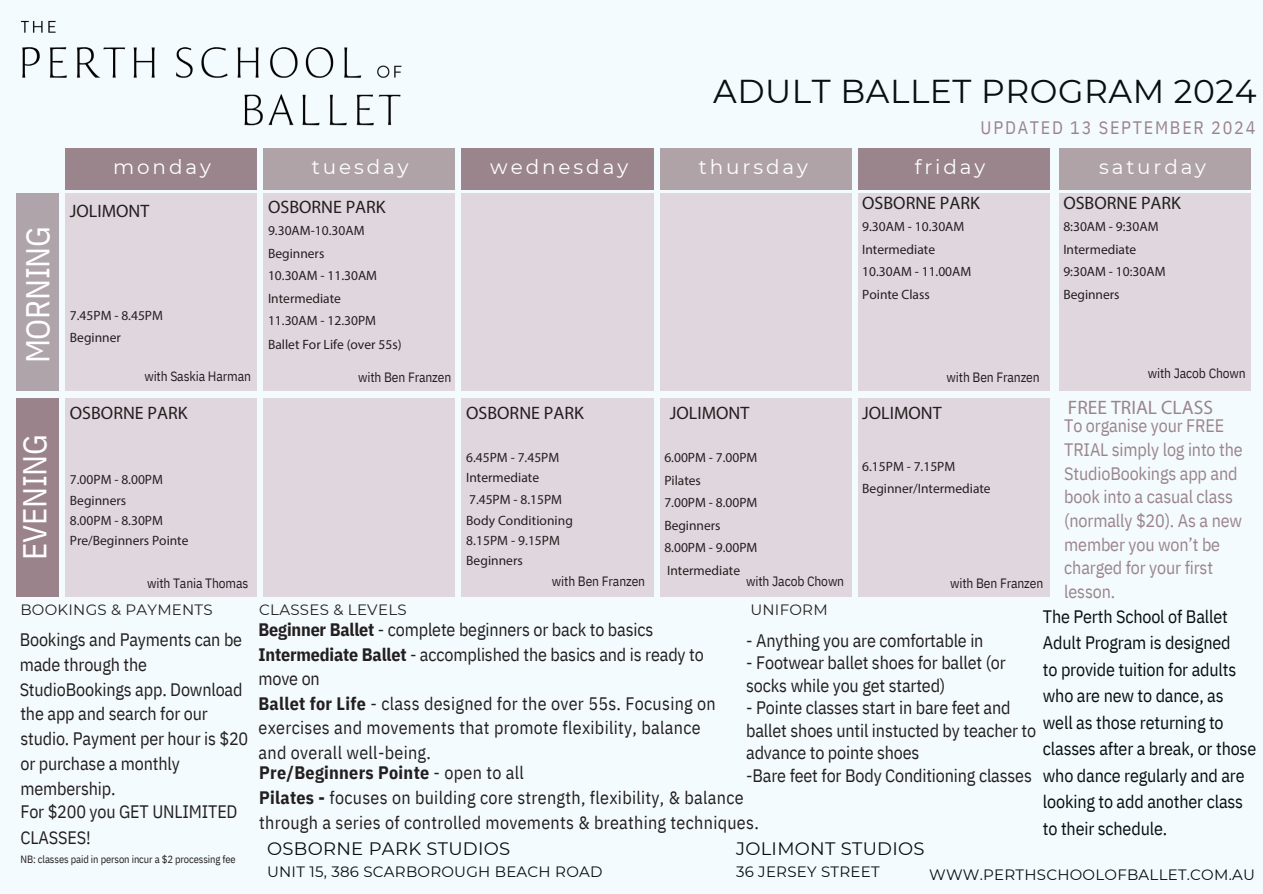
<style>
.page{position:relative;width:1263px;height:894px;background:#fff}
.page>*{position:absolute;margin:0;border:0;box-sizing:border-box;transform-origin:0 0}
.t1{font:33px "Montserrat";letter-spacing:.015em;color:#090f10}
.t2{font:33px "IBM Plex Sans Cond";letter-spacing:-.01em;color:#fff}
.t3{font:19.95px "Montserrat";letter-spacing:.145em;color:#fff}
.t4{font:19.5px "Myriad Pro";color:#9a858c}
.t5{font:18px/24.8px "IBM Plex Sans Cond";letter-spacing:-.01em;color:#231f20}
.t6{font:18px/24.8px "IBM Plex Sans Cond";letter-spacing:.015em;color:#231f20}
.t7{font:18px/26.4px "IBM Plex Sans Cond";letter-spacing:-.01em;color:#090f10}
.t8{font:18px/23.7px "IBM Plex Sans Cond";letter-spacing:-.01em;color:#9a858c}
.t9{font:18px "Myriad Pro";color:#231f20}
.t10{font:18px "Montserrat";letter-spacing:.015em;color:#090f10}
.t11{font:18px "IBM Plex Sans Cond";letter-spacing:.095em;color:#9a838b}
.t12{font:15px "Montserrat";letter-spacing:.015em;color:#090f10}
.t13{font:15px "Montserrat";letter-spacing:.015em;color:#231f20}
.t14{font:13.5px/22.5px "Myriad Pro";color:#231f20}
.t15{font:13.5px "IBM Plex Sans Cond";letter-spacing:-.01em;color:#231f20}
.t16{font:10.5px "IBM Plex Sans Cond";letter-spacing:-.01em;color:#231f20}
.s1{font-weight:700}
</style>
<div class="page">
<div style="left:1px;top:0;width:1262px;height:893px;background:#f4fbfe"></div>
<div style="left:16px;top:399px;width:43px;height:197px;background:#9b838b"></div>
<div style="left:16px;top:193px;width:43px;height:197px;background:#afa4a9"></div>
<div style="left:66px;top:149px;width:191px;height:40px;background:#9a858c"></div>
<div style="left:66px;top:193px;width:191px;height:197px;background:#e0d7de"></div>
<div style="left:66px;top:399px;width:191px;height:197px;background:#e0d7de"></div>
<div style="left:264px;top:193px;width:191px;height:197px;background:#e0d7de"></div>
<div style="left:264px;top:399px;width:191px;height:197px;background:#e0d7de"></div>
<div style="left:462px;top:193px;width:191px;height:197px;background:#e0d7de"></div>
<div style="left:462px;top:399px;width:191px;height:197px;background:#e0d7de"></div>
<div style="left:660px;top:399px;width:191px;height:197px;background:#e0d7de"></div>
<div style="left:858px;top:193px;width:191px;height:197px;background:#e0d7de"></div>
<div style="left:264px;top:149px;width:191px;height:40px;background:#b0a3a7"></div>
<div style="left:462px;top:149px;width:191px;height:40px;background:#9a858c"></div>
<div style="left:660px;top:149px;width:191px;height:40px;background:#b0a3a7"></div>
<div style="left:858px;top:149px;width:191px;height:40px;background:#9a858c"></div>
<img style="left:20px;top:20px;width:382px;height:106px">
<div style="left:1059px;top:193px;width:191px;height:197px;background:#e0d7de"></div>
<div style="left:1059px;top:149px;width:191px;height:40px;background:#b0a3a7"></div>
<div style="left:858px;top:399px;width:191px;height:197px;background:#e0d7de"></div>
<div style="left:660px;top:193px;width:191px;height:197px;background:#e0d7de"></div>
<h4 class="t2" style="left:16px;top:363px;width:139px;rotate:-90deg">MORNING</h4>
<h2 class="t1" style="left:713px;top:71px;width:545px">ADULT BALLET PROGRAM 2024</h2>
<h2 class="t11" style="left:981px;top:115px;width:276px">UPDATED 13 SEPTEMBER 2024</h2>
<h3 class="t3" style="left:113px;top:155px;width:99px">monday</h3>
<h3 class="t3" style="left:312px;top:155px;width:98px">tuesday</h3>
<h3 class="t3" style="left:490px;top:155px;width:139px">wednesday</h3>
<p class="t3" style="left:699px;top:155px;width:111px">thursday</p>
<p class="t3" style="left:915px;top:155px;width:72px">friday</p>
<p class="t3" style="left:1099px;top:155px;width:108px">saturday</p>
<p class="t9" style="left:70px;top:203px;width:81px">JOLIMONT</p>
<p class="t9" style="left:862px;top:195px;width:119px">OSBORNE PARK</p>
<p class="t14" style="left:862px;top:216px;width:111px">9.30AM - 10.30AM<br>Intermediate<br>10.30AM - 11.00AM<br>Pointe Class</p>
<p class="t9" style="left:1063px;top:195px;width:119px">OSBORNE PARK</p>
<p class="t14" style="left:1063px;top:216px;width:104px">8:30AM - 9:30AM<br>Intermediate<br>9:30AM - 10:30AM<br>Beginners</p>
<p class="t9" style="left:268px;top:199px;width:119px">OSBORNE PARK</p>
<p class="t14" style="left:268px;top:220px;width:98px">9.30AM-10.30AM</p>
<p class="t14" style="left:268px;top:243px;width:58px">Beginners</p>
<h2 class="t14" style="left:268px;top:265px;width:111px">10.30AM - 11.30AM<br>Intermediate</h2>
<h2 class="t14" style="left:268px;top:310px;width:110px">11.30AM - 12.30PM</h2>
<p class="t14" style="left:70px;top:305px;width:95px">7.45PM - 8.45PM</p>
<p class="t14" style="left:70px;top:327px;width:52px">Beginner</p>
<p class="t14" style="left:268px;top:334px;width:135px">Ballet For Life (over 55s)</p>
<p class="t15" style="left:144px;top:367px;width:108px">with Saskia Harman</p>
<p class="t15" style="left:358px;top:368px;width:95px">with Ben Franzen</p>
<h1 class="t15" style="left:946px;top:367px;width:95px">with Ben Franzen</h1>
<h4 class="t15" style="left:1148px;top:364px;width:100px">with Jacob Chown</h4>
<h2 class="t4" style="left:1068px;top:399px;width:147px">FREE TRIAL CLASS</h2>
<p class="t9" style="left:70px;top:405px;width:119px">OSBORNE PARK</p>
<h2 class="t9" style="left:466px;top:405px;width:119px">OSBORNE PARK</h2>
<p class="t9" style="left:670px;top:405px;width:81px">JOLIMONT</p>
<p class="t9" style="left:862px;top:405px;width:81px">JOLIMONT</p>
<h4 class="t8" style="left:1064px;top:413px;width:180px">To organise your FREE<br>TRIAL simply log into the<br>StudioBookings app and book into a casual class (normally $20). As a new member you won’t be charged for your first lesson.</h4>
<h4 class="t7" style="left:1043px;top:603px;width:215px">The Perth School of Ballet<br>Adult Program is designed<br>to provide tuition for adults who are new to dance, as well as those returning to classes after a break, or those who dance regularly and are looking to add another class to their schedule.</h4>
<h1 class="t2" style="left:13px;top:560px;width:127px;rotate:-90deg">EVENING</h1>
<h3 class="t14" style="left:466px;top:448px;width:95px;line-height:20.2px">6.45PM - 7.45PM<br>Intermediate</h3>
<h3 class="t14" style="left:469px;top:489px;width:95px">7.45PM - 8.15PM</h3>
<h3 class="t14" style="left:466px;top:511px;width:108px;line-height:20.2px">Body Conditioning<br>8.15PM - 9.15PM<br>Beginners</h3>
<p class="t14" style="left:664px;top:447px;width:95px">6.00PM - 7.00PM</p>
<p class="t14" style="left:664px;top:470px;width:38px">Pilates</p>
<p class="t14" style="left:664px;top:492px;width:95px">7.00PM - 8.00PM</p>
<p class="t14" style="left:664px;top:515px;width:58px">Beginners</p>
<h2 class="t14" style="left:664px;top:537px;width:95px">8.00PM - 9.00PM</h2>
<h1 class="t14" style="left:667px;top:560px;width:74px">Intermediate</h1>
<h5 class="t14" style="left:862px;top:455px;width:130px">6.15PM - 7.15PM<br>Beginner/Intermediate</h5>
<p class="t14" style="left:70px;top:470px;width:120px;line-height:20.2px">7.00PM - 8.00PM<br>Beginners<br>8.00PM - 8.30PM<br>Pre/Beginners Pointe</p>
<p class="t15" style="left:552px;top:572px;width:95px">with Ben Franzen</p>
<h2 class="t15" style="left:746px;top:572px;width:100px">with Jacob Chown</h2>
<p class="t15" style="left:147px;top:573px;width:103px">with Tania Thomas</p>
<p class="t15" style="left:950px;top:573px;width:95px">with Ben Franzen</p>
<h4 class="t13" style="left:20px;top:600px;width:194px">BOOKINGS &amp; PAYMENTS</h4>
<h3 class="t13" style="left:259px;top:600px;width:149px">CLASSES &amp; LEVELS</h3>
<h3 class="t13" style="left:750px;top:600px;width:79px">UNIFORM</h3>
<h5 class="t5" style="left:20px;top:627px;width:224px">Bookings and Payments can be made through the<br>StudioBookings app. Download</h5>
<p class="t5" style="left:259px;top:616px;width:447px"><span class="s1">Beginner Ballet</span> - complete beginners or back to basics<br><span class="s1">Intermediate Ballet</span> - accomplished the basics and is ready to move on</p>
<p class="t5" style="left:20px;top:701px;width:229px">the app and search for our studio. Payment per hour is $20 or purchase a monthly membership.<br>For $200 you GET UNLIMITED</p>
<p class="t5" style="left:20px;top:824px;width:72px">CLASSES!</p>
<p class="t16" style="left:20px;top:852px;width:217px">NB: classes paid in person incur a $2 processing fee</p>
<p class="t5" style="left:746px;top:627px;width:239px">- Anything you are comfortable in</p>
<p class="t5" style="left:746px;top:651px;width:261px;line-height:22.5px">- Footwear ballet shoes for ballet (or socks while you get started)</p>
<p class="t5" style="left:746px;top:696px;width:292px;line-height:22.5px">- Pointe classes start in bare feet and ballet shoes until instucted by teacher to advance to pointe shoes<br>-Bare feet for Body Conditioning classes</p>
<p class="t6" style="left:259px;top:690px;width:459px"><span class="s1">Ballet for Life</span> - class designed for the over 55s. Focusing on exercises and movements that promote flexibility, balance and overall well-being.</p>
<h4 class="t6" style="left:259px;top:759px;width:501px"><span class="s1">Pre/Beginners Pointe</span> - open to all<br><span class="s1">Pilates -</span> focuses on building core strength, flexibility, &amp; balance through a series of controlled movements &amp; breathing techniques.</h4>
<h3 class="t10" style="left:267px;top:837px;width:245px">OSBORNE PARK STUDIOS</h3>
<h3 class="t10" style="left:736px;top:837px;width:190px">JOLIMONT STUDIOS</h3>
<h3 class="t12" style="left:267px;top:862px;width:337px">UNIT 15, 386 SCARBOROUGH BEACH ROAD</h3>
<h3 class="t12" style="left:736px;top:862px;width:145px">36 JERSEY STREET</h3>
<h3 class="t12" style="left:929px;top:865px;width:327px">WWW.PERTHSCHOOLOFBALLET.COM.AU</h3>
</div>
